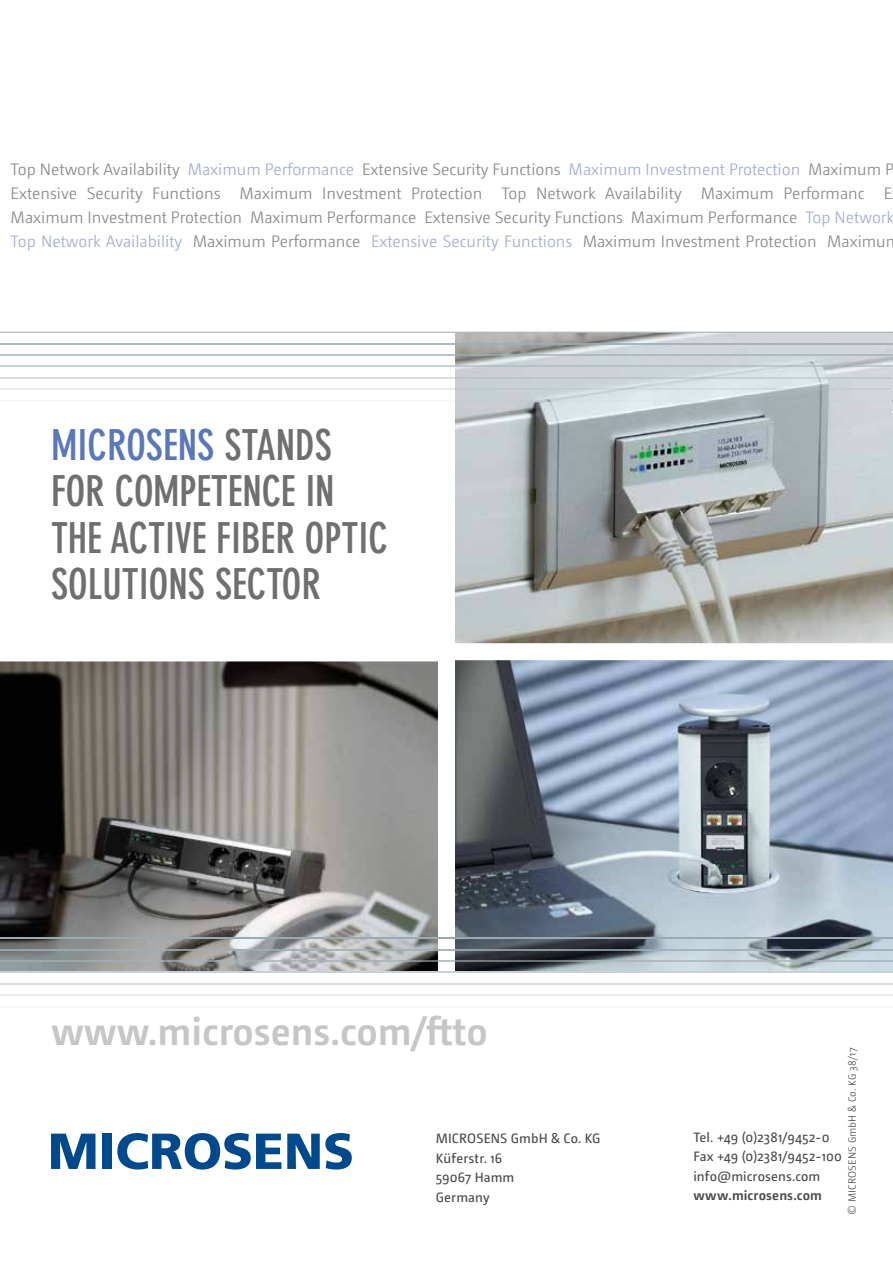
<style>
.page{position:relative;width:893px;height:1263px;background:#fff}
.page>*{position:absolute;margin:0;border:0;box-sizing:border-box;transform-origin:0 0}
.t1{font:700 condensed 42px/46.5px "DIN Neuzeit Grotesk";color:#706f6f}
.t2{font:600 39px "Camingo";color:#c6c6c6}
.t3{font:300 16.5px/24px "Camingo";color:#878787}
.t4{font:13.5px/19.5px "Camingo";letter-spacing:.01em;color:#4a4a49}
.t5{font:600 13.5px "Camingo";letter-spacing:.01em;color:#4a4a49}
.t6{font:300 10.5px "Camingo";letter-spacing:.02em;color:#4a4a49}
.s1{color:#9faad7}
.s2{color:#5a77ba}
</style>
<div class="page">
<img style="left:455px;top:333px;width:437px;height:310px">
<img style="left:455px;top:660px;width:437px;height:312px">
<img style="left:0;top:661px;width:438px;height:311px">
<img style="left:892px;top:333px;width:1px;height:639px">
<hr style="left:0;top:995px;width:893px;height:1px;background:#e7ebed">
<hr style="left:0;top:983px;width:893px;height:1px;background:#d8dee2">
<hr style="left:0;top:972px;width:893px;height:1px;background:#c9d1d6">
<svg style="left:438px;top:938px;width:17px;height:1px"></svg>
<img style="left:455px;top:938px;width:437px;height:1px">
<img style="left:0;top:938px;width:438px;height:1px">
<svg style="left:438px;top:960px;width:17px;height:1px"></svg>
<img style="left:455px;top:960px;width:437px;height:1px">
<img style="left:0;top:960px;width:438px;height:1px">
<hr style="left:0;top:1006px;width:893px;height:1px;background:#f6f8f9">
<svg style="left:438px;top:949px;width:17px;height:1px"></svg>
<img style="left:455px;top:949px;width:437px;height:1px">
<img style="left:0;top:949px;width:438px;height:1px">
<hr style="left:0;top:389px;width:455px;height:1px;background:#e7ebed">
<img style="left:455px;top:389px;width:437px;height:1px">
<hr style="left:0;top:377px;width:455px;height:1px;background:#d7dee2">
<img style="left:455px;top:377px;width:437px;height:1px">
<hr style="left:0;top:366px;width:455px;height:1px;background:#c9d1d6">
<img style="left:455px;top:366px;width:437px;height:1px">
<svg style="left:0;top:332px;width:893px;height:1px"></svg>
<img style="left:455px;top:411px;width:437px;height:1px">
<hr style="left:0;top:354px;width:455px;height:1px;background:#b9c3c9">
<img style="left:455px;top:354px;width:437px;height:1px">
<hr style="left:0;top:400px;width:455px;height:1px;background:#f6f8f9">
<img style="left:455px;top:400px;width:437px;height:1px">
<hr style="left:0;top:343px;width:455px;height:1px;background:#abb6bd">
<img style="left:455px;top:343px;width:437px;height:1px">
<svg style="left:51px;top:1134px;width:44px;height:35px"></svg>
<div style="left:102px;top:1134px;width:10px;height:35px;background:#00498d"></div>
<svg style="left:117px;top:1133px;width:164px;height:36px"></svg>
<svg style="left:287px;top:1133px;width:65px;height:36px"></svg>
<p class="t3" style="left:11px;top:158px;width:885px">Top Network Availability <span class="s1">Maximum Performance</span> Extensive Security Functions <span class="s1">Maximum Investment Protection</span> Maximum P Extensive Security Functions Maximum Investment Protection Top Network Availability Maximum Performanc E Maximum Investment Protection Maximum Performance Extensive Security Functions Maximum Performance <span class="s1">Top Network Top Network Availability</span> Maximum Performance <span class="s1">Extensive Security Functions</span> Maximum Investment Protection Maximu</p>
<h1 class="t1" style="left:51px;top:422px;width:339px"><span class="s2">MICROSENS</span> STANDS<br>FOR COMPETENCE IN<br>THE ACTIVE FIBER OPTIC<br>SOLUTIONS SECTOR</h1>
<h2 class="t2" style="left:51px;top:1008px;width:438px">www. microsens.com/ftto</h2>
<p class="t6" style="left:846px;top:1215px;width:168px;rotate:-90deg">© MICROSENS GmbH &amp; Co. KG 38/17</p>
<p class="t4" style="left:436px;top:1129px;width:166px">MICROSENS GmbH &amp; Co. KG<br>Küferstr. 16<br>59067 Hamm<br>Germany</p>
<p class="t4" style="left:693px;top:1127px;width:150px">Tel. +49 (0)2381/9452-0<br>Fax +49 (0)2381/9452-100 info@ microsens.com</p>
<p class="t5" style="left:693px;top:1187px;width:130px">www. microsens.com</p>
</div>
